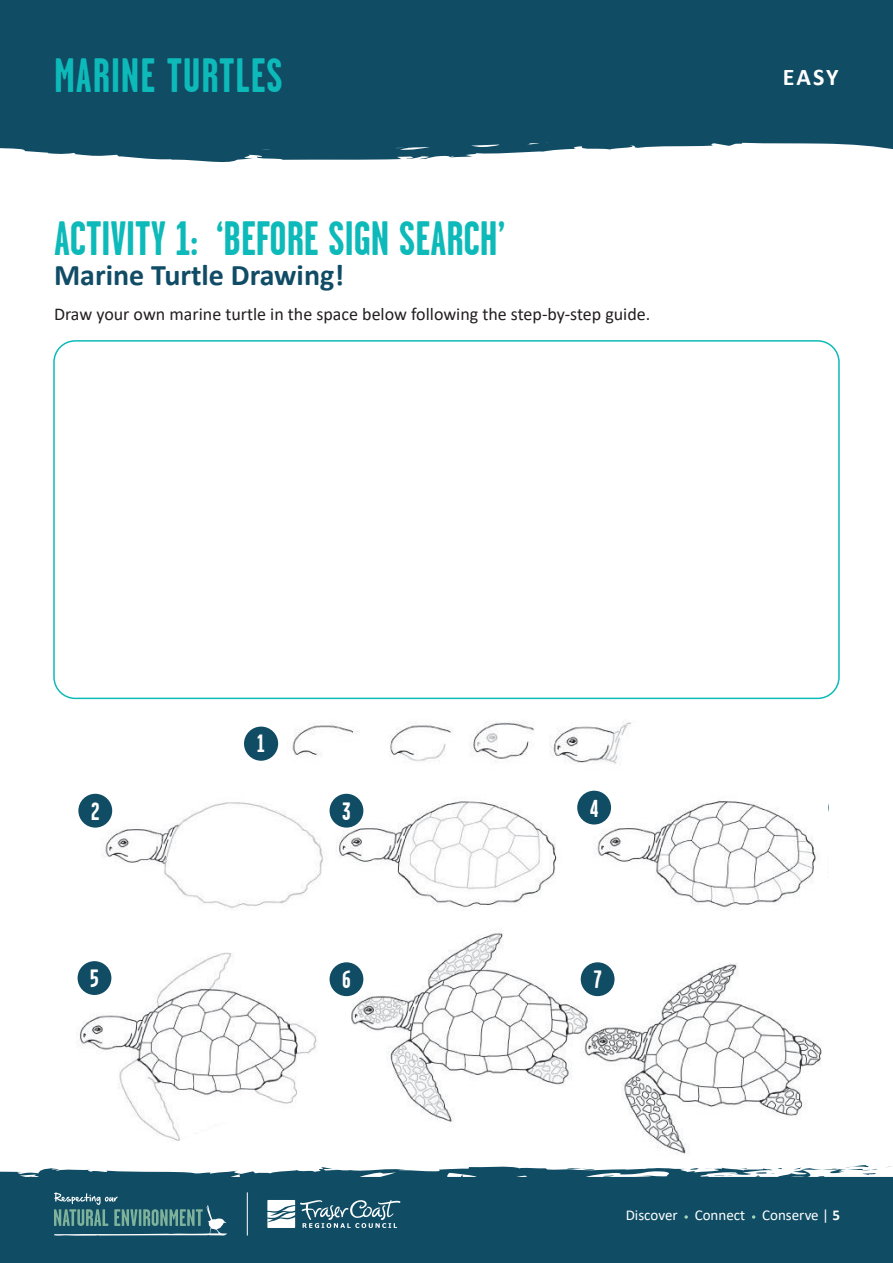
<style>
.page{position:relative;width:893px;height:1263px;background:#fff}
.page>*{position:absolute;margin:0;border:0;box-sizing:border-box;transform-origin:0 0}
.t1{font:700 48px "Garage Gothic";color:#0dbab9}
.t2{font:700 48px "Garage Gothic";letter-spacing:.02em;color:#0dbab9}
.t3{font:700 30px "Calibri";color:#104c65}
.t4{font:700 24.9px "Garage Gothic";color:#fff}
.t5{font:700 24px "Calibri";color:#fff}
.t6{font:18px "Calibri";color:#231f20}
.t7{font:15px "Calibri";color:#fff}
.s1{font-weight:700}
</style>
<div class="page">
<svg style="left:0;top:1165px;width:893px;height:98px;background:#225a70"></svg>
<svg style="left:684px;top:1215px;width:4px;height:4px"></svg>
<svg style="left:752px;top:1215px;width:3px;height:4px"></svg>
<svg style="left:267px;top:1200px;width:134px;height:28px"></svg>
<svg style="left:54px;top:1192px;width:173px;height:44px;background:#366c79"></svg>
<hr style="left:247px;top:1193px;width:1px;height:42px;background:#fff">
<div style="left:0;top:0;width:893px;height:162px;background:#104c64"></div>
<div style="left:53px;top:340px;width:787px;height:359px;border:2px solid #0dbab8;border-radius:21px"></div>
<img style="left:329px;top:930px;width:493px;height:224px">
<div style="left:330px;top:962px;width:33px;height:34px;background:#104c64;border-radius:50%"></div>
<div style="left:581px;top:962px;width:33px;height:34px;background:#104c64;border-radius:50%"></div>
<img style="left:77px;top:952px;width:240px;height:189px">
<div style="left:78px;top:961px;width:33px;height:34px;background:#104c64;border-radius:50%"></div>
<svg style="left:78px;top:1123px;width:33px;height:18px"></svg>
<img style="left:244px;top:720px;width:388px;height:44px">
<img style="left:78px;top:793px;width:479px;height:117px">
<div style="left:78px;top:794px;width:34px;height:34px;background:#104c64;border-radius:50%"></div>
<div style="left:330px;top:794px;width:33px;height:34px;background:#104c64;border-radius:50%"></div>
<img style="left:577px;top:790px;width:243px;height:120px">
<div style="left:577px;top:791px;width:34px;height:33px;background:#104c64;border-radius:50%"></div>
<div style="left:244px;top:726px;width:34px;height:35px;background:#104c64;border-radius:50%"></div>
<p class="t2" style="left:54px;top:50px;width:230px">MARINE TURTLES</p>
<p class="t1" style="left:54px;top:213px;width:453px">ACTIVITY 1: ‘BEFORE SIGN SEARCH’</p>
<p class="t3" style="left:54px;top:254px;width:292px">Marine Turtle Drawing!</p>
<p class="t6" style="left:54px;top:302px;width:598px">Draw your own marine turtle in the space below following the step-by-step guide.</p>
<p class="t5" style="left:783px;top:60px;width:57px">EASY</p>
<p class="t4" style="left:257px;top:730px;width:9px">1</p>
<h3 class="t4" style="left:91px;top:798px;width:10px">2</h3>
<h3 class="t4" style="left:342px;top:798px;width:10px">3</h3>
<h3 class="t4" style="left:590px;top:795px;width:10px">4</h3>
<h3 class="t4" style="left:342px;top:805px;width:10px">4</h3>
<h3 class="t4" style="left:593px;top:805px;width:10px">5</h3>
<h3 class="t4" style="left:90px;top:965px;width:10px">5</h3>
<h3 class="t4" style="left:342px;top:966px;width:10px">6</h3>
<h3 class="t4" style="left:590px;top:956px;width:10px">6</h3>
<h3 class="t4" style="left:594px;top:966px;width:9px">7</h3>
<p class="t7" style="left:626px;top:1205px;width:216px">Discover Connect Conserve | <span class="s1">5</span></p>
</div>
